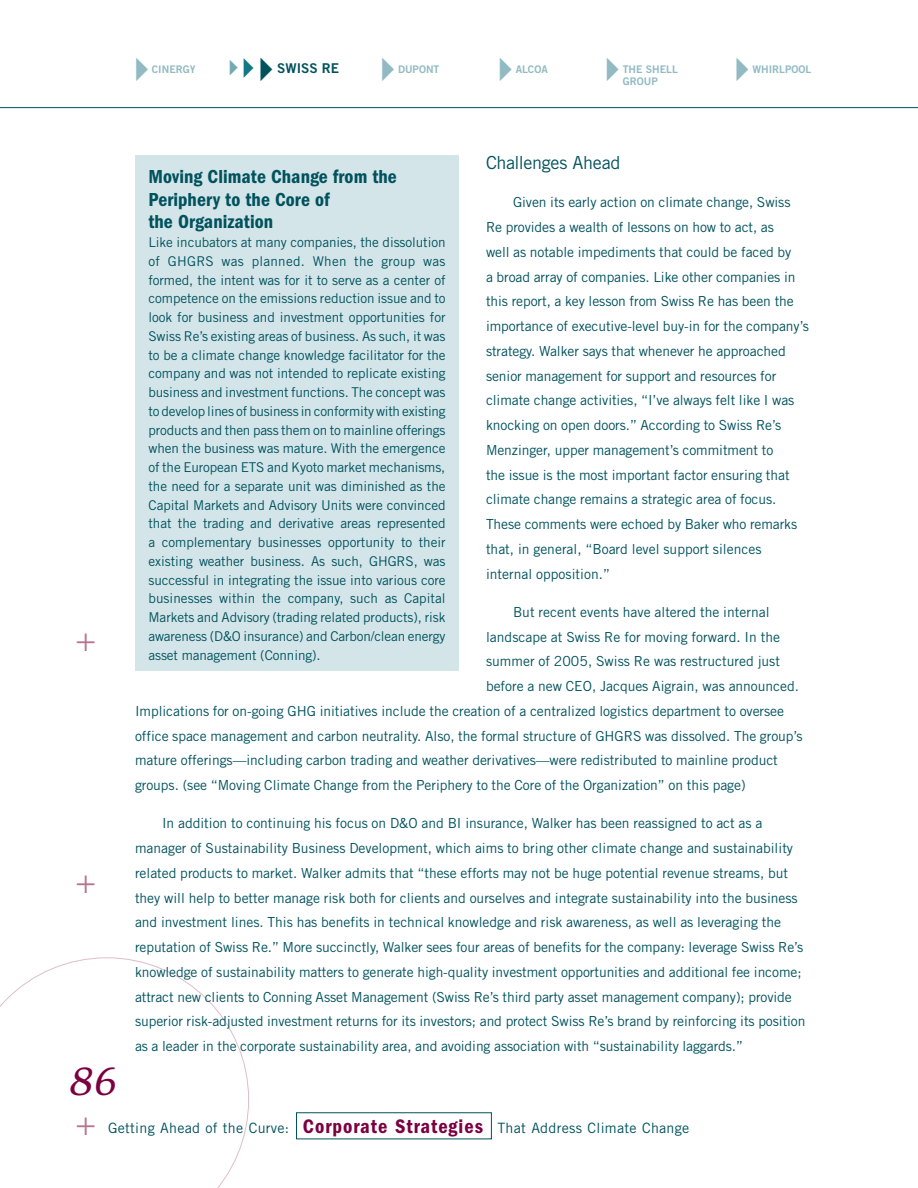
<style>
.page{position:relative;width:918px;height:1188px;background:#fff}
.page>*{position:absolute;margin:0;border:0;box-sizing:border-box;transform-origin:0 0}
.t1{font:italic 45px "Eidetic Serif";color:#7c0040}
.t2{font:300 expanded 30px "Akzidenz Grotesk BE";color:#b7728d}
.t3{font:27px "European Pi Three";color:#91bac3}
.t4{font:600 condensed 19.5px/22.5px "Franklin Gothic LT";letter-spacing:.005em;color:#00525d}
.t5{font:18px "Trade Gothic";letter-spacing:-.02em;color:#00525d}
.t6{font:14.25px "Trade Gothic";letter-spacing:.02em;color:#00525d}
.t7{font:13.8px/24.8px "Trade Gothic";letter-spacing:-.005em;color:#00525d}
.t8{font:13.5px/18.8px "Trade Gothic";letter-spacing:-.01em;color:#00525d;text-align:justify}
.t9{font:13.5px "Trade Gothic Bold Two";color:#00525d}
.t10{font:10.5px/12px "Trade Gothic Bold Two";color:#91bac3}
.s1{font-family:"European Pi Three";font-size:18px;color:#73a9b2}
.s2{font-family:"European Pi Three";font-size:22.5px;color:#0f7984}
.s3{font-family:"European Pi Three";font-size:27px}
.s4{font-family:"Franklin Gothic LT";font-weight:600;font-stretch:condensed;font-size:20.25px;color:#7c0040}
</style>
<div class="page">
<svg style="left:0;top:957px;width:249px;height:231px"></svg>
<hr style="left:0;top:107px;width:918px;height:1px;background:#00525d">
<div style="left:135px;top:155px;width:324px;height:516px;background:#d4e5e9"></div>
<h2 class="t2" style="left:76px;top:623px;width:22px">+</h2>
<h2 class="t2" style="left:76px;top:866px;width:22px">+</h2>
<h3 class="t3" style="left:135px;top:52px;width:15px">A</h3>
<p class="t10" style="left:152px;top:63px;width:45px">CIN ERGY</p>
<p class="t9" style="left:229px;top:59px;width:75px"><span class="s1">A</span> <span class="s2">A</span> <span class="s3">A</span> SWISS</p>
<p class="t9" style="left:322px;top:59px;width:17px">RE</p>
<h3 class="t3" style="left:381px;top:52px;width:15px">A</h3>
<p class="t10" style="left:398px;top:63px;width:41px">DUPONT</p>
<h3 class="t3" style="left:499px;top:52px;width:15px">A</h3>
<p class="t10" style="left:516px;top:63px;width:20px">ALCOA</p>
<h3 class="t3" style="left:606px;top:52px;width:15px">A</h3>
<p class="t10" style="left:623px;top:63px;width:57px">THE SHELL<br>GROUP</p>
<h3 class="t3" style="left:735px;top:52px;width:15px">A</h3>
<p class="t10" style="left:752px;top:63px;width:41px">WHIRLPOO</p>
<p class="t10" style="left:805px;top:63px;width:7px">L</p>
<h3 class="t5" style="left:486px;top:152px;width:136px">Challenges Ahead</h3>
<p class="t7" style="left:486px;top:190px;width:324px;text-indent:27px">Given its early action on climate change, Swiss Re provides a wealth of lessons on how to act, as<br>well as notable impediments that could be faced by<br>a broad array of companies. Like other companies in this report, a key lesson from Swiss Re has been the importance of executive-level buy-in for the company’s strategy. Walker says that whenever he approached senior management for support and resources for climate change activities, “I’ve always felt like I was knocking on open doors.” According to Swiss Re’s Menzinger, upper management’s commitment to<br>the issue is the most important factor ensuring that climate change remains a strategic area of focus.<br>These comments were echoed by Baker who remarks that, in general, “Board level support silences internal opposition.”</p>
<p class="t7" style="left:513px;top:600px;width:258px">But recent events have altered the internal</p>
<p class="t7" style="left:486px;top:624px;width:296px">landscape at Swiss Re for moving forward. In the</p>
<p class="t7" style="left:486px;top:649px;width:296px">summer of 2005, Swiss Re was restructured just</p>
<p class="t7" style="left:486px;top:674px;width:315px">before a new CEO, Jacques Aigrain, was announced.</p>
<p class="t7" style="left:135px;top:699px;width:651px">Implications for on-going GHG initiatives include the creation of a centralized logistics department to oversee</p>
<p class="t7" style="left:135px;top:723px;width:669px">office space management and carbon neutrality. Also, the formal structure of GHGRS was dissolved. The group’s</p>
<p class="t7" style="left:135px;top:748px;width:644px">mature offerings—including carbon trading and weather derivatives—were redistributed to mainline product</p>
<p class="t7" style="left:135px;top:773px;width:612px">groups. (see “Moving Climate Change from the Periphery to the Core of the Organization” on this page)</p>
<p class="t7" style="left:135px;top:811px;width:672px;text-indent:27px">In addition to continuing his focus on D&amp;O and BI insurance, Walker has been reassigned to act as a manager of Sustainability Business Development, which aims to bring other climate change and sustainability related products to market. Walker admits that “these efforts may not be huge potential revenue streams, but they will help to better manage risk both for clients and ourselves and integrate sustainability into the business and investment lines. This has benefits in technical knowledge and risk awareness, as well as leveraging the reputation of Swiss Re.” More succinctly, Walker sees four areas of benefits for the company: leverage Swiss Re’s knowledge of sustainability matters to generate high-quality investment opportunities and additional fee income; attract new clients to Conning Asset Management (Swiss Re’s third party asset management company); provide superior risk-adjusted investment returns for its investors; and protect Swiss Re’s brand by reinforcing its position as a leader in the corporate sustainability area, and avoiding association with “sustainability laggards.”</p>
<h3 class="t4" style="left:148px;top:166px;width:250px">Moving Climate Change from the<br>Periphery to the Core of<br>the Organization</h3>
<p class="t8" style="left:148px;top:233px;width:299px">Like incubators at many companies, the dissolution of GHGRS was planned. When the group was formed, the intent was for it to serve as a center of competence on the emissions reduction issue and to look for business and investment opportunities for Swiss Re’s existing areas of business. As such, it was to be a climate change knowledge facilitator for the company and was not intended to replicate existing business and investment functions. The concept was to develop lines of business in conformity with existing products and then pass them on to mainline offerings when the business was mature. With the emergence of the European ETS and Kyoto market mechanisms, the need for a separate unit was diminished as the Capital Markets and Advisory Units were convinced that the trading and derivative areas represented a complementary businesses opportunity to their existing weather business. As such, GHGRS, was successful in integrating the issue into various core businesses within the company, such as Capital Markets and Advisory (trading related products), risk awareness (D&amp;O insurance) and Carbon/clean energy asset management (Conning).</p>
<h1 class="t1" style="left:68px;top:1058px;width:51px">86</h1>
<p class="t6" style="left:108px;top:1119px;width:583px">Getting Ahead of the Curve: <span class="s4">Corporate Strategies</span> That Address Climate Change</p>
<h2 class="t2" style="left:76px;top:1108px;width:22px">+</h2>
</div>
